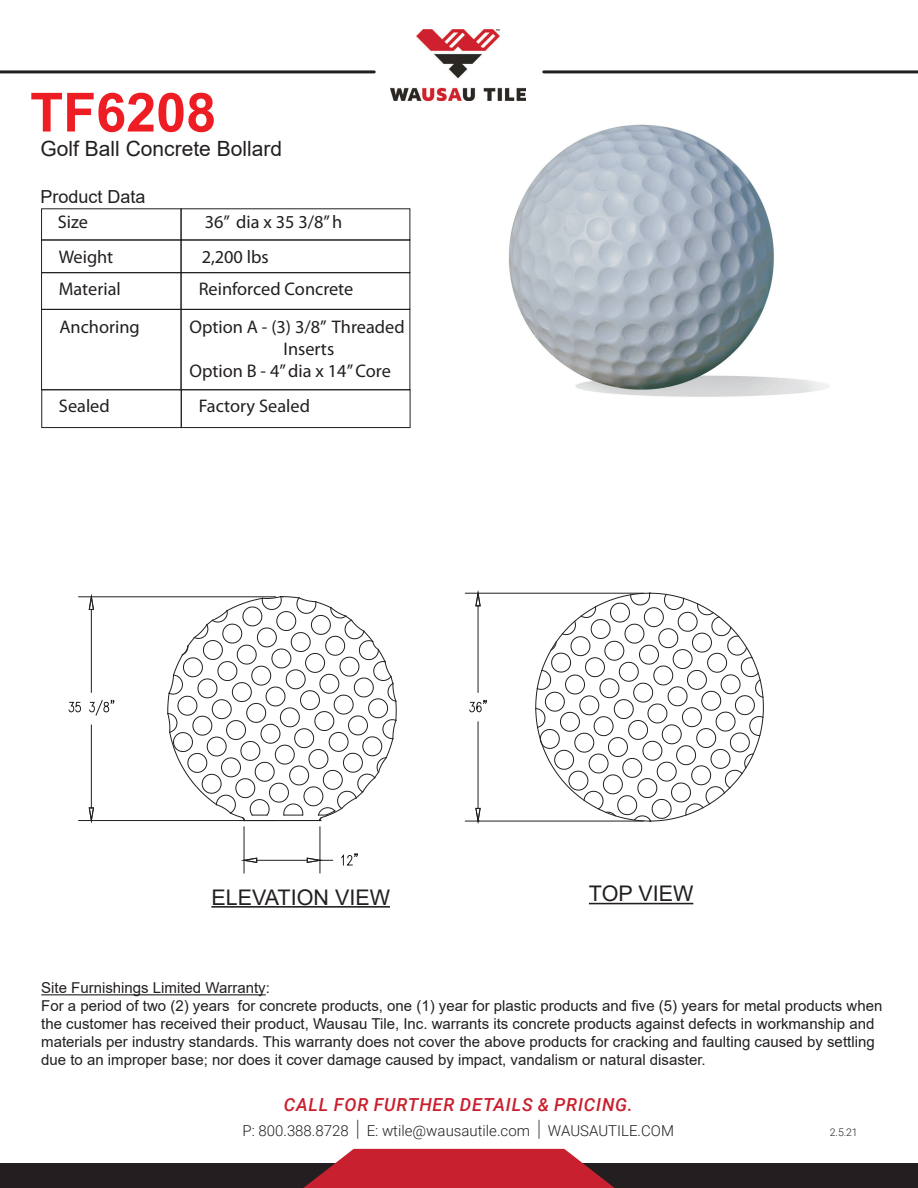
<style>
.page{position:relative;width:918px;height:1188px;background:#fff}
.page>*{position:absolute;margin:0;border:0;box-sizing:border-box;transform-origin:0 0}
.t1{font:700 54px "Arial";color:#ee1d23}
.t2{font:21.45px "Arial";color:#231f20}
.t3{font:21px "Arial";color:#231f20}
.t4{font:18.3px "Myriad Pro";color:#231f20}
.t5{font:italic 500 18px "Roboto";letter-spacing:.045em;color:#c9202f}
.t6{font:18px "Arial";color:#231f20}
.t7{font:15px/18px "Arial";color:#231f20}
.t8{font:300 15px "Roboto";color:#231f20}
.t9{font:300 10.5px "Roboto";color:#231f20}
.s1{font-size:22.5px}
</style>
<div class="page">
<img style="left:457px;top:70px;width:416px;height:327px">
<hr style="left:41px;top:994px;width:225px;height:1px;background:#231f20">
<hr style="left:589px;top:903px;width:104px;height:1px;background:#231f20">
<hr style="left:211px;top:906px;width:179px;height:2px;background:#231f20">
<div style="left:0;top:1163px;width:918px;height:25px;background:#231f20"></div>
<svg style="left:303px;top:1149px;width:312px;height:39px"></svg>
<img style="left:391px;top:29px;width:135px;height:71px">
<hr style="left:0;top:70px;width:374px;height:3px;background:#231f20">
<hr style="left:544px;top:70px;width:374px;height:3px;background:#231f20">
<div style="left:41px;top:209px;width:140px;height:31px;border:1px solid #231f20"></div>
<div style="left:181px;top:209px;width:229px;height:31px;border:1px solid #231f20"></div>
<div style="left:41px;top:240px;width:140px;height:33px;border:1px solid #231f20"></div>
<div style="left:181px;top:240px;width:229px;height:33px;border:1px solid #231f20"></div>
<div style="left:41px;top:272px;width:140px;height:37px;border:1px solid #231f20"></div>
<div style="left:181px;top:272px;width:229px;height:37px;border:1px solid #231f20"></div>
<div style="left:41px;top:309px;width:140px;height:81px;border:1px solid #231f20"></div>
<div style="left:181px;top:309px;width:229px;height:81px;border:1px solid #231f20"></div>
<hr style="left:244px;top:827px;width:1px;height:46px;background:#231f20">
<hr style="left:320px;top:827px;width:1px;height:46px;background:#231f20">
<hr style="left:257px;top:860px;width:50px;height:1px;background:#231f20">
<svg style="left:241px;top:857px;width:17px;height:6px"></svg>
<svg style="left:306px;top:857px;width:27px;height:6px"></svg>
<svg style="left:341px;top:853px;width:17px;height:13px"></svg>
<hr style="left:79px;top:596px;width:197px;height:1px;background:#231f20">
<hr style="left:79px;top:820px;width:197px;height:1px;background:#231f20">
<hr style="left:91px;top:609px;width:1px;height:83px;background:#231f20">
<hr style="left:91px;top:725px;width:1px;height:83px;background:#231f20">
<svg style="left:88px;top:594px;width:6px;height:16px"></svg>
<svg style="left:68px;top:702px;width:13px;height:11px"></svg>
<svg style="left:88px;top:807px;width:6px;height:17px"></svg>
<svg style="left:89px;top:699px;width:26px;height:17px"></svg>
<svg style="left:167px;top:596px;width:230px;height:225px"></svg>
<hr style="left:465px;top:593px;width:178px;height:1px;background:#231f20">
<hr style="left:465px;top:821px;width:178px;height:1px;background:#231f20">
<hr style="left:478px;top:606px;width:1px;height:86px;background:#231f20">
<hr style="left:478px;top:722px;width:1px;height:86px;background:#231f20">
<svg style="left:475px;top:590px;width:6px;height:17px"></svg>
<svg style="left:475px;top:807px;width:6px;height:17px"></svg>
<svg style="left:469px;top:700px;width:18px;height:13px"></svg>
<svg style="left:535px;top:592px;width:229px;height:230px"></svg>
<div style="left:42px;top:390px;width:139px;height:38px;border:1px solid #231f20"></div>
<div style="left:181px;top:390px;width:229px;height:38px;border:1px solid #231f20"></div>
<h1 class="t1" style="left:30px;top:74px;width:188px">TF6208</h1>
<h3 class="t3" style="left:40px;top:134px;width:243px">Golf Ball Concrete Bollard</h3>
<p class="t6" style="left:40px;top:184px;width:107px">Product Data</p>
<p class="t4" style="left:58px;top:211px;width:32px">Size</p>
<p class="t4" style="left:205px;top:211px;width:139px">36” dia x 35 3/8” h</p>
<p class="t4" style="left:59px;top:245px;width:56px">Weight</p>
<p class="t4" style="left:202px;top:245px;width:69px">2,200 lbs</p>
<p class="t4" style="left:59px;top:278px;width:64px">Material</p>
<p class="t4" style="left:199px;top:278px;width:156px">Reinforced Concrete</p>
<p class="t4" style="left:59px;top:316px;width:82px">Anchoring</p>
<p class="t4" style="left:189px;top:316px;width:217px">Option A - (3) 3/8” Threaded</p>
<p class="t4" style="left:283px;top:338px;width:52px">Inserts</p>
<p class="t4" style="left:189px;top:360px;width:203px">Option B - 4” dia x 14” Core</p>
<p class="t4" style="left:59px;top:395px;width:52px">Sealed</p>
<p class="t4" style="left:199px;top:395px;width:113px">Factory Sealed</p>
<h2 class="t2" style="left:211px;top:882px;width:180px">ELEVATION VIEW</h2>
<h2 class="t2" style="left:589px;top:879px;width:106px">TOP VIEW</h2>
<p class="t7" style="left:41px;top:979px;width:843px">Site Furnishings Limited Warranty:<br>For a period of two (2) years for concrete products, one (1) year for plastic products and five (5) years for metal products when the customer has received their product, Wausau Tile, Inc. warrants its concrete products against defects in workmanship and materials per industry standards. This warranty does not cover the above products for cracking and faulting caused by settling due to an improper base; nor does it cover damage caused by impact, vandalism or natural disaster.</p>
<p class="t5" style="left:284px;top:1092px;width:350px">CALL FOR FURTHER DETAILS &amp; PRICING.</p>
<p class="t8" style="left:242px;top:1121px;width:433px">P: 800.388.8728 <span class="s1">|</span> E: wtile@wausautile.com <span class="s1">|</span> WAUSAUTILE.COM</p>
<p class="t9" style="left:830px;top:1125px;width:29px">2.5.21</p>
</div>
